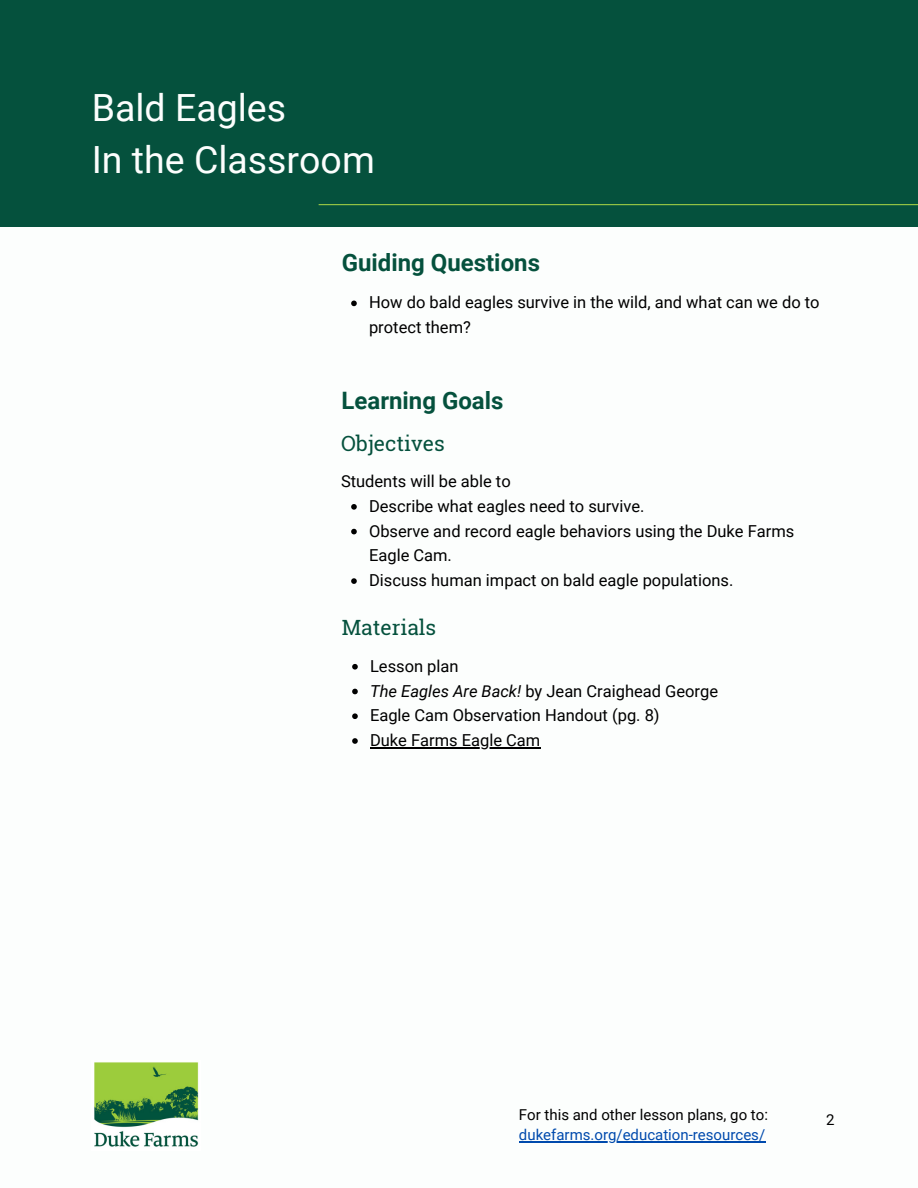
<style>
.page{position:relative;width:918px;height:1188px;background:#fff}
.page>*{position:absolute;margin:0;border:0;box-sizing:border-box;transform-origin:0 0}
.t1{font:37.5px/51.8px "Roboto";color:#fcfefd}
.t2{font:700 24px "Roboto";color:#05513d}
.t3{font:21px "Roboto Slab";color:#05513d}
.t4{font:16.5px/24.8px "Roboto";color:#000}
.t5{font:15px "Roboto";color:#004aad}
.t6{font:15px "Roboto";color:#000}
.s1{font-style:italic}
</style>
<div class="page">
<div style="left:0;top:0;width:918px;height:227px;background:#05513d"></div>
<img style="left:94px;top:1062px;width:105px;height:85px">
<svg style="left:351px;top:301px;width:6px;height:5px"></svg>
<hr style="left:519px;top:1141px;width:246px;height:2px;background:#004aad">
<svg style="left:351px;top:504px;width:6px;height:6px"></svg>
<svg style="left:351px;top:529px;width:6px;height:5px"></svg>
<svg style="left:351px;top:578px;width:6px;height:6px"></svg>
<svg style="left:352px;top:664px;width:6px;height:6px"></svg>
<svg style="left:352px;top:689px;width:6px;height:5px"></svg>
<svg style="left:352px;top:713px;width:6px;height:6px"></svg>
<svg style="left:352px;top:738px;width:6px;height:6px"></svg>
<hr style="left:370px;top:747px;width:170px;height:1px;background:#000">
<hr style="left:319px;top:204px;width:599px;height:1px;background:#9cc945">
<h1 class="t1" style="left:92px;top:82px;width:285px">Bald Eagles<br>In the Classroom</h1>
<h2 class="t2" style="left:342px;top:249px;width:200px">Guiding Questions</h2>
<p class="t4" style="left:369px;top:290px;width:452px">How do bald eagles survive in the wild, and what can we do to protect them?</p>
<p class="t2" style="left:342px;top:387px;width:163px">Learning Goals</p>
<h3 class="t3" style="left:341px;top:429px;width:105px">Objectives</h3>
<h3 class="t4" style="left:341px;top:469px;width:171px">Students will be able to</h3>
<p class="t4" style="left:369px;top:494px;width:277px">Describe what eagles need to survive.</p>
<p class="t4" style="left:369px;top:519px;width:427px">Observe and record eagle behaviors using the Duke Farms<br>Eagle Cam.</p>
<p class="t4" style="left:369px;top:568px;width:366px">Discuss human impact on bald eagle populations.</p>
<p class="t3" style="left:342px;top:613px;width:96px">Materials</p>
<p class="t4" style="left:370px;top:654px;width:90px">Lesson plan</p>
<p class="t4" style="left:370px;top:679px;width:350px"><span class="s1">The Eagles Are Back!</span> by Jean Craighead George</p>
<p class="t4" style="left:370px;top:703px;width:291px">Eagle Cam Observation Handout (pg. 8)</p>
<p class="t4" style="left:370px;top:728px;width:172px">Duke Farms Eagle Cam</p>
<p class="t6" style="left:519px;top:1106px;width:251px">For this and other lesson plans, go to:</p>
<h2 class="t5" style="left:519px;top:1126px;width:248px">dukefarms.org/education-resources/</h2>
<p class="t6" style="left:826px;top:1112px;width:10px">2</p>
</div>
